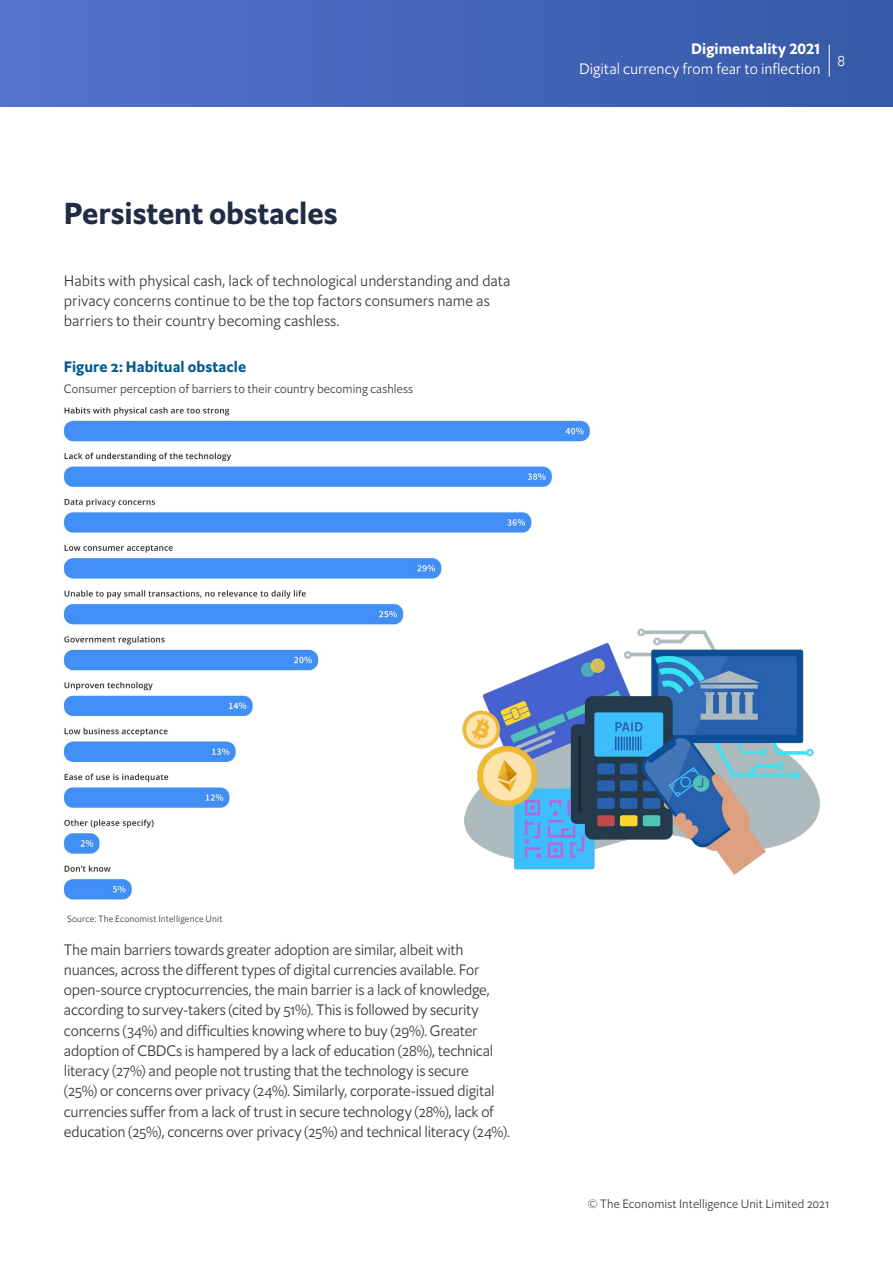
<style>
.page{position:relative;width:893px;height:1263px;background:#fff}
.page>*{position:absolute;margin:0;border:0;box-sizing:border-box;transform-origin:0 0}
.t1{font:700 30px "Econ Sans OS";color:#1f2c43}
.t2{font:300 15px/20.2px "Econ Sans OS";letter-spacing:-.015em;color:#363737}
.t3{font:300 15px "Econ Sans OS";color:#fff}
.t4{font:700 15px "Econ Sans OS";letter-spacing:.005em;color:#015b92}
.t5{font:700 15px "Econ Sans OS";letter-spacing:.005em;color:#fff}
.t6{font:300 12px "Econ Sans OS";letter-spacing:.01em;color:#363737}
.t7{font:300 12px "Econ Sans OS";letter-spacing:.01em;color:#3c3c3c}
.t8{font:300 9px "Econ Sans OS";letter-spacing:.02em;color:#363737}
</style>
<div class="page">
<div style="left:0;top:0;width:893px;height:106px;background:linear-gradient(to right,#5771ce,#365aa6)"></div>
<hr style="left:829px;top:45px;width:1px;height:32px;background:#fff">
<img style="left:63px;top:408px;width:528px;height:492px">
<img style="left:433px;top:580px;width:387px;height:320px">
<h1 class="t1" style="left:64px;top:194px;width:275px">Persistent obstacles</h1>
<p class="t2" style="left:64px;top:270px;width:448px">Habits with physical cash, lack of technological understanding and data privacy concerns continue to be the top factors consumers name as barriers to their country becoming cashless.</p>
<p class="t4" style="left:64px;top:357px;width:184px">Figure 2: Habitual obstacle</p>
<p class="t6" style="left:64px;top:381px;width:351px">Consumer perception of barriers to their country becoming cashless</p>
<p class="t5" style="left:691px;top:39px;width:131px">Digimentality 2021</p>
<p class="t3" style="left:579px;top:59px;width:243px">Digital currency from fear to inflection</p>
<p class="t3" style="left:837px;top:51px;width:9px">8</p>
<p class="t8" style="left:67px;top:912px;width:157px">Source: The Economist Intelligence Unit</p>
<p class="t2" style="left:64px;top:939px;width:447px">The main barriers towards greater adoption are similar, albeit with nuances, across the different types of digital currencies available. For open-source cryptocurrencies, the main barrier is a lack of knowledge, according to survey-takers (cited by 51%). This is followed by security concerns (34%) and difficulties knowing where to buy (29%). Greater adoption of CBDCs is hampered by a lack of education (28%), technical literacy (27%) and people not trusting that the technology is secure<br>(25%) or concerns over privacy (24%). Similarly, corporate-issued digital currencies suffer from a lack of trust in secure technology (28%), lack of education (25%), concerns over privacy (25%) and technical literacy (24%).</p>
<p class="t7" style="left:588px;top:1196px;width:243px">© The Economist Intelligence Unit Limited 2021</p>
</div>
